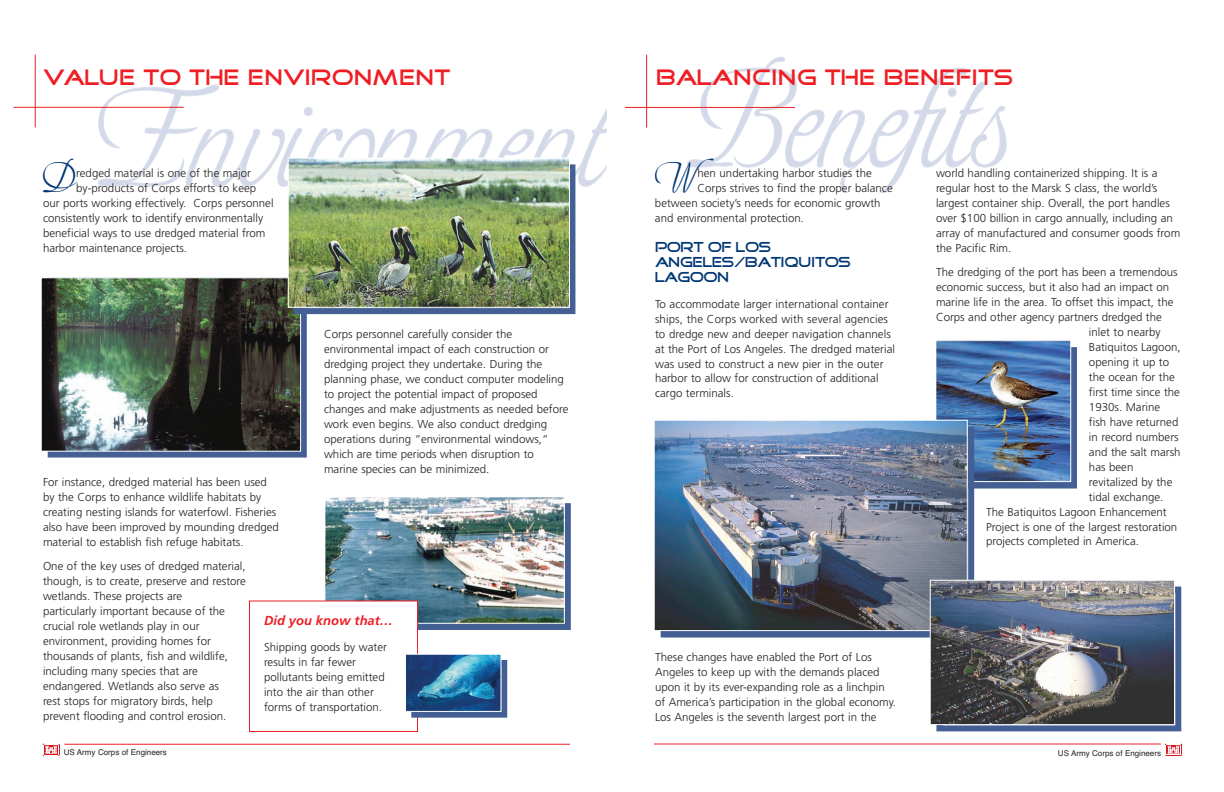
<style>
.page{position:relative;width:1224px;height:792px;background:#fff}
.page>*{position:absolute;margin:0;border:0;box-sizing:border-box;transform-origin:0 0}
.t1{font:140px "Marnie";color:#d4d9e9}
.t2{font:43px "Marnie";color:#013775}
.t3{font:21.6px "Good Times";color:#ee1e24}
.t4{font:14px/15px "Good Times";letter-spacing:-.035em;color:#013775}
.t5{font:italic 700 13px "Frutiger";color:#ee1e24}
.t6{font:300 11.5px/15px "Frutiger";color:#231f20}
.t7{font:8px "Helvetica";color:#231f20}
</style>
<div class="page">
<hr style="left:654px;top:744px;width:507px;height:1px;background:#ee1e24">
<svg style="left:42px;top:743px;width:18px;height:14px"></svg>
<hr style="left:64px;top:744px;width:506px;height:1px;background:#ee1e24">
<hr style="left:646px;top:55px;width:1px;height:73px;background:#ee1e24">
<hr style="left:625px;top:107px;width:170px;height:1px;background:#ee1e24">
<hr style="left:35px;top:55px;width:1px;height:72px;background:#ee1e24">
<hr style="left:14px;top:107px;width:170px;height:1px;background:#ee1e24">
<div style="left:330px;top:503px;width:241px;height:127px;border:6px solid #435f94"></div>
<img style="left:327px;top:499px;width:236px;height:123px">
<div style="left:325px;top:497px;width:240px;height:127px;border:1px solid #fff"></div>
<div style="left:250px;top:602px;width:167px;height:129px;background:#fff"></div>
<div style="left:249px;top:601px;width:169px;height:131px;border:1px solid #ee1e24"></div>
<div style="left:48px;top:278px;width:259px;height:180px;border:6px solid #435f94"></div>
<img style="left:43px;top:280px;width:256px;height:169px">
<div style="left:41px;top:278px;width:260px;height:173px;border:1px solid #fff"></div>
<div style="left:294px;top:164px;width:281px;height:150px;border:6px solid #435f94"></div>
<img style="left:290px;top:160px;width:278px;height:146px">
<div style="left:288px;top:158px;width:282px;height:150px;border:1px solid #fff"></div>
<div style="left:411px;top:660px;width:96px;height:58px;border:6px solid #435f94"></div>
<img style="left:407px;top:656px;width:92px;height:54px">
<div style="left:405px;top:654px;width:96px;height:58px;border:1px solid #fff"></div>
<div style="left:942px;top:347px;width:135px;height:142px;border:6px solid #435f94"></div>
<img style="left:938px;top:342px;width:131px;height:138px">
<div style="left:936px;top:340px;width:135px;height:142px;border:1px solid #fff"></div>
<div style="left:661px;top:427px;width:313px;height:211px;border:6px solid #435f94"></div>
<img style="left:656px;top:422px;width:310px;height:207px">
<div style="left:654px;top:420px;width:314px;height:211px;border:1px solid #fff"></div>
<svg style="left:1164px;top:743px;width:19px;height:13px"></svg>
<div style="left:936px;top:587px;width:245px;height:144px;border:6px solid #435f94"></div>
<img style="left:932px;top:582px;width:241px;height:141px">
<div style="left:930px;top:580px;width:245px;height:145px;border:1px solid #fff"></div>
<h1 class="t1" style="left:99px;top:61px;width:935px">Environment Benefits</h1>
<h2 class="t3" style="left:656px;top:64px;width:359px">BALANCING THE BENEFITS</h2>
<h2 class="t3" style="left:44px;top:65px;width:408px">VALUE TO THE ENVIRONMENT</h2>
<p class="t2" style="left:655px;top:153px;width:41px">W</p>
<p class="t2" style="left:43px;top:154px;width:34px">D</p>
<p class="t6" style="left:76px;top:166px;width:176px">redged material is one of the major</p>
<p class="t6" style="left:698px;top:166px;width:197px">hen undertaking harbor studies the<br>Corps strives to find the proper balance</p>
<p class="t6" style="left:655px;top:211px;width:151px">and environmental protection.</p>
<h3 class="t4" style="left:655px;top:239px;width:197px">PORT OF LOS<br>ANGELES/BATIQUITOS<br>LAGOON</h3>
<p class="t6" style="left:655px;top:297px;width:241px">To accommodate larger international container ships, the Corps worked with several agencies to dredge new and deeper navigation channels at the Port of Los Angeles. The dredged material was used to construct a new pier in the outer harbor to allow for construction of additional cargo terminals.</p>
<p class="t6" style="left:936px;top:166px;width:246px">world handling containerized shipping. It is a regular host to the Marsk S class, the world’s largest container ship. Overall, the port handles over $100 billion in cargo annually, including an array of manufactured and consumer goods from the Pacific Rim.</p>
<p class="t6" style="left:936px;top:265px;width:243px">The dredging of the port has been a tremendous economic success, but it also had an impact on marine life in the area. To offset this impact, the Corps and other agency partners dredged the</p>
<p class="t6" style="left:1089px;top:325px;width:93px">inlet to nearby<br>Batiquitos Lagoon, opening it up to the ocean for the first time since the<br>1930s. Marine<br>fish have returned in record numbers and the salt marsh has been revitalized by the tidal exchange.</p>
<p class="t6" style="left:986px;top:505px;width:193px">The Batiquitos Lagoon Enhancement<br>Project is one of the largest restoration projects completed in America.</p>
<p class="t6" style="left:76px;top:181px;width:182px">by-products of Corps efforts to keep</p>
<p class="t6" style="left:43px;top:196px;width:232px">our ports working effectively. Corps personnel</p>
<p class="t6" style="left:43px;top:211px;width:222px">consistently work to identify environmentally</p>
<p class="t6" style="left:43px;top:226px;width:224px">beneficial ways to use dredged material from</p>
<p class="t6" style="left:43px;top:241px;width:146px">harbor maintenance projects.</p>
<p class="t6" style="left:655px;top:196px;width:227px">between society’s needs for economic growth</p>
<p class="t6" style="left:324px;top:327px;width:246px">Corps personnel carefully consider the environmental impact of each construction or dredging project they undertake. During the planning phase, we conduct computer modeling to project the potential impact of proposed changes and make adjustments as needed before work even begins. We also conduct dredging operations during “environmental windows,“ which are time periods when disruption to marine species can be minimized.</p>
<p class="t6" style="left:43px;top:475px;width:237px">For instance, dredged material has been used by the Corps to enhance wildlife habitats by creating nesting islands for waterfowl. Fisheries also have been improved by mounding dredged material to establish fish refuge habitats.</p>
<p class="t6" style="left:43px;top:559px;width:204px">One of the key uses of dredged material, though, is to create, preserve and restore wetlands. These projects are<br>particularly important because of the crucial role wetlands play in our environment, providing homes for thousands of plants, fish and wildlife, including many species that are endangered. Wetlands also serve as<br>rest stops for migratory birds, help prevent flooding and control erosion.</p>
<h3 class="t5" style="left:264px;top:616px;width:130px">Did you know that…</h3>
<p class="t6" style="left:264px;top:641px;width:125px">Shipping goods by water results in far fewer pollutants being emitted into the air than other forms of transportation.</p>
<p class="t6" style="left:655px;top:651px;width:243px">These changes have enabled the Port of Los Angeles to keep up with the demands placed upon it by its ever-expanding role as a linchpin of America’s participation in the global economy.<br>Los Angeles is the seventh largest port in the</p>
<p class="t7" style="left:64px;top:748px;width:105px">US Army Corps of Engineers</p>
<p class="t7" style="left:1058px;top:748px;width:105px">US Army Corps of Engineers</p>
</div>
